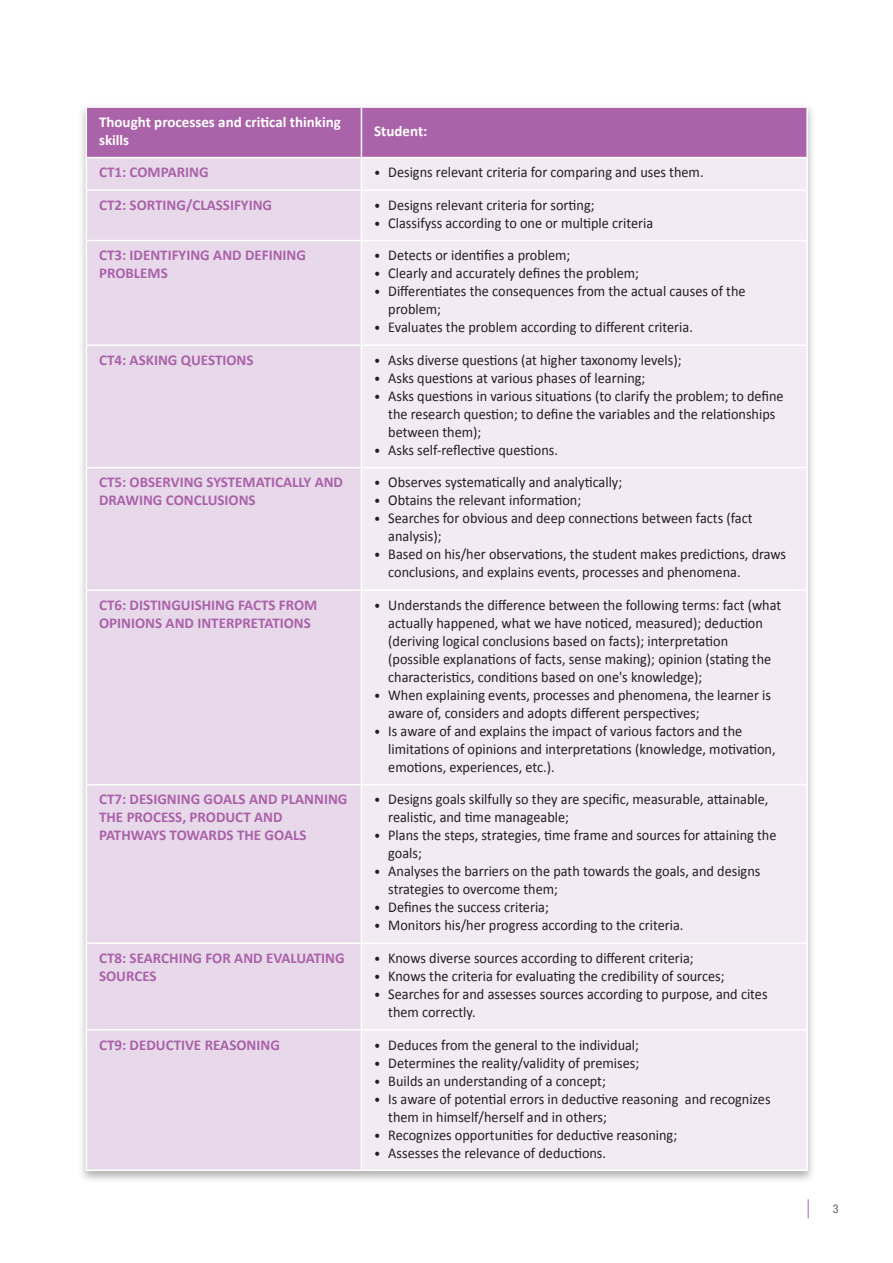
<style>
.page{position:relative;width:893px;height:1263px;background:#fff}
.page>*{position:absolute;margin:0;border:0;box-sizing:border-box;transform-origin:0 0}
.t1{font:italic condensed 25.65px "Helvetica Neue 57";color:#aa62a8;scale:.56 1}
.t2{font:15px/18px "Calibri";color:#231f20;scale:.95 1}
.t3{font:700 15px/18px "Calibri";color:#aa62a8}
.t4{font:700 15px/18px "Calibri";color:#fff}
.t5{font:italic condensed 12px "Helvetica Neue 57";color:#636366}
.s1{font-size:13.5px}
</style>
<div class="page">
<div style="left:77px;top:102px;width:739px;height:1081px;background:#231f20;opacity:.35"></div>
<div style="left:87px;top:108px;width:719px;height:49px;background:#aa62a8"></div>
<div style="left:87px;top:158px;width:274px;height:1011px;background:#e8d9ea"></div>
<div style="left:362px;top:158px;width:444px;height:1011px;background:#f3ebf4"></div>
<hr style="left:361px;top:108px;width:1px;height:49px;background:#fff">
<hr style="left:86px;top:106px;width:275px;height:2px;background:#fff">
<hr style="left:86px;top:108px;width:1px;height:49px;background:#fff">
<hr style="left:361px;top:106px;width:447px;height:2px;background:#fff">
<hr style="left:806px;top:108px;width:2px;height:49px;background:#fff">
<hr style="left:86px;top:157px;width:275px;height:1px;background:#fff">
<hr style="left:86px;top:158px;width:1px;height:31px;background:#fff">
<hr style="left:806px;top:158px;width:2px;height:31px;background:#fff">
<hr style="left:86px;top:191px;width:1px;height:49px;background:#fff">
<hr style="left:806px;top:191px;width:2px;height:49px;background:#fff">
<hr style="left:86px;top:241px;width:1px;height:103px;background:#fff">
<hr style="left:806px;top:241px;width:2px;height:103px;background:#fff">
<hr style="left:86px;top:344px;width:275px;height:2px;background:#fff">
<hr style="left:86px;top:346px;width:1px;height:121px;background:#fff">
<hr style="left:361px;top:344px;width:447px;height:2px;background:#fff">
<hr style="left:806px;top:346px;width:2px;height:121px;background:#fff">
<hr style="left:86px;top:467px;width:275px;height:1px;background:#fff">
<hr style="left:86px;top:468px;width:1px;height:121px;background:#fff">
<hr style="left:361px;top:467px;width:447px;height:1px;background:#fff">
<hr style="left:806px;top:468px;width:2px;height:121px;background:#fff">
<hr style="left:86px;top:589px;width:275px;height:2px;background:#fff">
<hr style="left:86px;top:591px;width:1px;height:193px;background:#fff">
<hr style="left:361px;top:589px;width:447px;height:2px;background:#fff">
<hr style="left:806px;top:591px;width:2px;height:193px;background:#fff">
<hr style="left:86px;top:784px;width:275px;height:1px;background:#fff">
<hr style="left:86px;top:785px;width:1px;height:157px;background:#fff">
<hr style="left:361px;top:784px;width:447px;height:1px;background:#fff">
<hr style="left:806px;top:785px;width:2px;height:157px;background:#fff">
<hr style="left:86px;top:942px;width:275px;height:2px;background:#fff">
<hr style="left:86px;top:944px;width:1px;height:85px;background:#fff">
<hr style="left:361px;top:942px;width:447px;height:2px;background:#fff">
<hr style="left:806px;top:944px;width:2px;height:85px;background:#fff">
<hr style="left:86px;top:1029px;width:275px;height:1px;background:#fff">
<hr style="left:86px;top:1030px;width:1px;height:139px;background:#fff">
<hr style="left:361px;top:1029px;width:447px;height:1px;background:#fff">
<hr style="left:806px;top:1030px;width:2px;height:139px;background:#fff">
<hr style="left:86px;top:1169px;width:275px;height:2px;background:#fff">
<hr style="left:361px;top:1169px;width:447px;height:2px;background:#fff">
<hr style="left:361px;top:157px;width:447px;height:1px;background:#fff">
<hr style="left:361px;top:158px;width:1px;height:31px;background:#fff">
<hr style="left:86px;top:189px;width:275px;height:2px;background:#fff">
<hr style="left:361px;top:189px;width:447px;height:2px;background:#fff">
<hr style="left:361px;top:191px;width:1px;height:49px;background:#fff">
<hr style="left:86px;top:240px;width:275px;height:1px;background:#fff">
<hr style="left:361px;top:240px;width:447px;height:1px;background:#fff">
<hr style="left:361px;top:241px;width:1px;height:103px;background:#fff">
<hr style="left:361px;top:346px;width:1px;height:121px;background:#fff">
<hr style="left:361px;top:468px;width:1px;height:121px;background:#fff">
<hr style="left:361px;top:591px;width:1px;height:193px;background:#fff">
<hr style="left:361px;top:785px;width:1px;height:157px;background:#fff">
<hr style="left:361px;top:944px;width:1px;height:85px;background:#fff">
<hr style="left:361px;top:1030px;width:1px;height:139px;background:#fff">
<p class="t4" style="left:99px;top:113px;width:243px">Thought processes and critical thinking skills</p>
<p class="t4" style="left:374px;top:122px;width:55px">Student:</p>
<p class="t3" style="left:99px;top:163px;width:111px">CT1: COMPARING</p>
<p class="t2" style="left:374px;top:163px;width:348px"><span class="s1">•</span> Designs relevant criteria for comparing and uses them.</p>
<p class="t3" style="left:99px;top:196px;width:175px">CT2: SORTING/CLASSIFYING</p>
<p class="t2" style="left:374px;top:196px;width:233px"><span class="s1">•</span> Designs relevant criteria for sorting;</p>
<p class="t2" style="left:374px;top:214px;width:295px"><span class="s1">•</span> Classifyss according to one or multiple criteria</p>
<p class="t3" style="left:99px;top:246px;width:208px">CT3: IDENTIFYING AND DEFINING<br>PROBLEMS</p>
<p class="t2" style="left:374px;top:246px;width:208px"><span class="s1">•</span> Detects or identifies a problem;</p>
<p class="t2" style="left:374px;top:264px;width:280px"><span class="s1">•</span> Clearly and accurately defines the problem;</p>
<p class="t2" style="left:388px;top:282px;width:378px;text-indent:-14px"><span class="s1">•</span> Differentiates the consequences from the actual causes of the problem;</p>
<p class="t2" style="left:374px;top:318px;width:337px"><span class="s1">•</span> Evaluates the problem according to different criteria.</p>
<p class="t3" style="left:99px;top:351px;width:156px">CT4: ASKING QUESTIONS</p>
<p class="t2" style="left:374px;top:351px;width:325px"><span class="s1">•</span> Asks diverse questions (at higher taxonomy levels);</p>
<p class="t2" style="left:374px;top:369px;width:287px"><span class="s1">•</span> Asks questions at various phases of learning;</p>
<p class="t2" style="left:388px;top:387px;width:418px;text-indent:-14px"><span class="s1">•</span> Asks questions in various situations (to clarify the problem; to define the research question; to define the variables and the relationships between them);</p>
<p class="t2" style="left:374px;top:441px;width:195px"><span class="s1">•</span> Asks self-reflective questions.</p>
<p class="t3" style="left:99px;top:473px;width:246px">CT5: OBSERVING SYSTEMATICALLY AND<br>DRAWING CONCLUSIONS</p>
<p class="t2" style="left:374px;top:473px;width:263px"><span class="s1">•</span> Observes systematically and analytically;</p>
<p class="t2" style="left:374px;top:491px;width:219px"><span class="s1">•</span> Obtains the relevant information;</p>
<p class="t2" style="left:388px;top:509px;width:385px;text-indent:-14px"><span class="s1">•</span> Searches for obvious and deep connections between facts (fact analysis);</p>
<p class="t2" style="left:388px;top:545px;width:420px;text-indent:-14px"><span class="s1">•</span> Based on his/her observations, the student makes predictions, draws conclusions, and explains events, processes and phenomena.</p>
<p class="t3" style="left:99px;top:596px;width:220px">CT6: DISTINGUISHING FACTS FROM<br>OPINIONS AND INTERPRETATIONS</p>
<p class="t2" style="left:388px;top:596px;width:415px;text-indent:-14px"><span class="s1">•</span> Understands the difference between the following terms: fact (what actually happened, what we have noticed, measured); deduction (deriving logical conclusions based on facts); interpretation (possible explanations of facts, sense making); opinion (stating the characteristics, conditions based on one's knowledge);</p>
<p class="t2" style="left:388px;top:686px;width:404px;text-indent:-14px"><span class="s1">•</span> When explaining events, processes and phenomena, the learner is aware of, considers and adopts different perspectives;</p>
<p class="t2" style="left:388px;top:722px;width:409px;text-indent:-14px"><span class="s1">•</span> Is aware of and explains the impact of various factors and the limitations of opinions and interpretations (knowledge, motivation, emotions, experiences, etc.).</p>
<p class="t3" style="left:99px;top:790px;width:250px">CT7: DESIGNING GOALS AND PLANNING<br>THE PROCESS, PRODUCT AND<br>PATHWAYS TOWARDS THE GOALS</p>
<p class="t2" style="left:388px;top:790px;width:402px;text-indent:-14px"><span class="s1">•</span> Designs goals skilfully so they are specific, measurable, attainable, realistic, and time manageable;</p>
<p class="t2" style="left:388px;top:826px;width:410px;text-indent:-14px"><span class="s1">•</span> Plans the steps, strategies, time frame and sources for attaining the goals;</p>
<p class="t2" style="left:388px;top:862px;width:393px;text-indent:-14px"><span class="s1">•</span> Analyses the barriers on the path towards the goals, and designs strategies to overcome them;</p>
<p class="t2" style="left:374px;top:898px;width:185px"><span class="s1">•</span> Defines the success criteria;</p>
<p class="t2" style="left:374px;top:916px;width:327px"><span class="s1">•</span> Monitors his/her progress according to the criteria.</p>
<p class="t3" style="left:99px;top:949px;width:247px">CT8: SEARCHING FOR AND EVALUATING<br>SOURCES</p>
<p class="t2" style="left:374px;top:949px;width:338px"><span class="s1">•</span> Knows diverse sources according to different criteria;</p>
<p class="t2" style="left:374px;top:967px;width:370px"><span class="s1">•</span> Knows the criteria for evaluating the credibility of sources;</p>
<p class="t2" style="left:388px;top:985px;width:401px;text-indent:-14px"><span class="s1">•</span> Searches for and assesses sources according to purpose, and cites them correctly.</p>
<p class="t3" style="left:99px;top:1035px;width:182px">CT9: DEDUCTIVE REASONING</p>
<p class="t2" style="left:374px;top:1035px;width:280px"><span class="s1">•</span> Deduces from the general to the individual;</p>
<p class="t2" style="left:374px;top:1053px;width:280px"><span class="s1">•</span> Determines the reality/validity of premises;</p>
<p class="t2" style="left:374px;top:1071px;width:245px"><span class="s1">•</span> Builds an understanding of a concept;</p>
<p class="t2" style="left:388px;top:1089px;width:404px;text-indent:-14px"><span class="s1">•</span> Is aware of potential errors in deductive reasoning and recognizes them in himself/herself and in others;</p>
<p class="t2" style="left:374px;top:1125px;width:320px"><span class="s1">•</span> Recognizes opportunities for deductive reasoning;</p>
<p class="t2" style="left:374px;top:1143px;width:246px"><span class="s1">•</span> Assesses the relevance of deductions.</p>
<h1 class="t1" style="left:807px;top:1194px;width:7px">|</h1>
<p class="t5" style="left:833px;top:1202px;width:7px">3</p>
</div>
